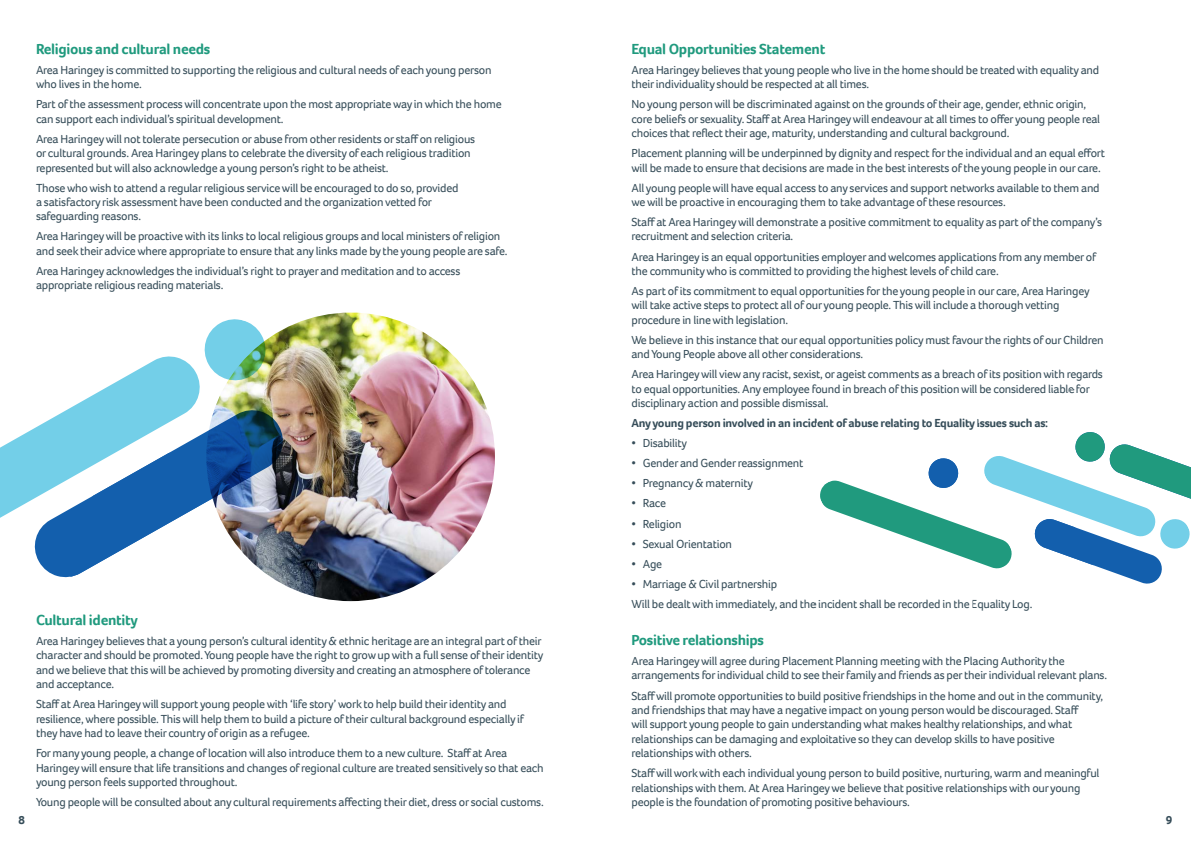
<style>
.page{position:relative;width:1191px;height:842px;background:#fff}
.page>*{position:absolute;margin:0;border:0;box-sizing:border-box;transform-origin:0 0}
.t1{font:700 15px "Foco";letter-spacing:-.02em;color:#209a7e}
.t2{font:12px/14.4px "Foco";letter-spacing:-.02em;color:#364d59}
.t3{font:700 12px "Foco";letter-spacing:-.02em;color:#364d59}
</style>
<div class="page">
<svg style="left:820px;top:432px;width:371px;height:152px"></svg>
<img style="left:206px;top:313px;width:289px;height:288px;border-radius:144px">
<svg style="left:0;top:319px;width:270px;height:199px"></svg>
<svg style="left:31px;top:409px;width:256px;height:165px;fill:#73cfe8"></svg>
<svg style="left:52px;top:436px;width:235px;height:142px"></svg>
<p class="t1" style="left:36px;top:39px;width:176px">Religious and cultural needs</p>
<p class="t2" style="left:36px;top:62px;width:457px">Area Haringey is committed to supporting the religious and cultural needs of each young person who lives in the home.</p>
<p class="t2" style="left:36px;top:97px;width:467px">Part of the assessment process will concentrate upon the most appropriate way in which the home can support each individual’s spiritual development.</p>
<p class="t2" style="left:36px;top:131px;width:441px">Area Haringey will not tolerate persecution or abuse from other residents or staff on religious or cultural grounds. Area Haringey plans to celebrate the diversity of each religious tradition represented but will also acknowledge a young person’s right to be atheist.</p>
<p class="t2" style="left:36px;top:180px;width:424px">Those who wish to attend a regular religious service will be encouraged to do so, provided a satisfactory risk assessment have been conducted and the organization vetted for safeguarding reasons.</p>
<p class="t2" style="left:36px;top:229px;width:473px">Area Haringey will be proactive with its links to local religious groups and local ministers of religion and seek their advice where appropriate to ensure that any links made by the young people are safe.</p>
<p class="t2" style="left:36px;top:264px;width:426px">Area Haringey acknowledges the individual’s right to prayer and meditation and to access appropriate religious reading materials.</p>
<p class="t1" style="left:36px;top:610px;width:103px">Cultural identity</p>
<p class="t2" style="left:36px;top:634px;width:509px">Area Haringey believes that a young person’s cultural identity &amp; ethnic heritage are an integral part of their character and should be promoted. Young people have the right to grow up with a full sense of their identity and we believe that this will be achieved by promoting diversity and creating an atmosphere of tolerance and acceptance.</p>
<p class="t2" style="left:36px;top:697px;width:489px">Staff at Area Haringey will support young people with ‘life story’ work to help build their identity and resilience, where possible. This will help them to build a picture of their cultural background especially if they have had to leave their country of origin as a refugee.</p>
<p class="t2" style="left:36px;top:746px;width:509px">For many young people, a change of location will also introduce them to a new culture. Staff at Area<br>Haringey will ensure that life transitions and changes of regional culture are treated sensitively so that each young person feels supported throughout.</p>
<p class="t2" style="left:36px;top:794px;width:509px">Young people will be consulted about any cultural requirements affecting their diet, dress or social customs.</p>
<p class="t1" style="left:631px;top:39px;width:195px">Equal Opportunities Statement</p>
<p class="t2" style="left:631px;top:62px;width:469px">Area Haringey believes that young people who live in the home should be treated with equality and their individuality should be respected at all times.</p>
<p class="t2" style="left:631px;top:97px;width:470px">No young person will be discriminated against on the grounds of their age, gender, ethnic origin, core beliefs or sexuality. Staff at Area Haringey will endeavour at all times to offer young people real choices that reflect their age, maturity, understanding and cultural background.</p>
<p class="t2" style="left:631px;top:146px;width:475px">Placement planning will be underpinned by dignity and respect for the individual and an equal effort will be made to ensure that decisions are made in the best interests of the young people in our care.</p>
<p class="t2" style="left:631px;top:180px;width:470px">All young people will have equal access to any services and support networks available to them and we will be proactive in encouraging them to take advantage of these resources.</p>
<p class="t2" style="left:631px;top:215px;width:472px">Staff at Area Haringey will demonstrate a positive commitment to equality as part of the company’s recruitment and selection criteria.</p>
<p class="t2" style="left:631px;top:249px;width:466px">Area Haringey is an equal opportunities employer and welcomes applications from any member of the community who is committed to providing the highest levels of child care.</p>
<p class="t2" style="left:631px;top:284px;width:460px">As part of its commitment to equal opportunities for the young people in our care, Area Haringey will take active steps to protect all of our young people. This will include a thorough vetting procedure in line with legislation.</p>
<p class="t2" style="left:631px;top:332px;width:473px">We believe in this instance that our equal opportunities policy must favour the rights of our Children and Young People above all other considerations.</p>
<p class="t2" style="left:631px;top:367px;width:473px">Area Haringey will view any racist, sexist, or ageist comments as a breach of its position with regards to equal opportunities. Any employee found in breach of this position will be considered liable for disciplinary action and possible dismissal.</p>
<p class="t3" style="left:631px;top:415px;width:418px">Any young person involved in an incident of abuse relating to Equality Issues such as:</p>
<p class="t2" style="left:631px;top:436px;width:57px">• Disability</p>
<p class="t2" style="left:631px;top:456px;width:173px">• Gender and Gender reassignment</p>
<p class="t2" style="left:631px;top:476px;width:123px">• Pregnancy &amp; maternity</p>
<p class="t2" style="left:631px;top:496px;width:36px">• Race</p>
<p class="t2" style="left:631px;top:516px;width:51px">• Religion</p>
<p class="t2" style="left:631px;top:536px;width:102px">• Sexual Orientation</p>
<p class="t2" style="left:631px;top:556px;width:32px">• Age</p>
<p class="t2" style="left:631px;top:573px;width:402px;line-height:20.1px">• Marriage &amp; Civil partnership<br>Will be dealt with immediately, and the incident shall be recorded in the Equality Log.</p>
<p class="t1" style="left:631px;top:630px;width:134px">Positive relationships</p>
<p class="t2" style="left:631px;top:654px;width:477px">Area Haringey will agree during Placement Planning meeting with the Placing Authority the arrangements for individual child to see their family and friends as per their individual relevant plans.</p>
<p class="t2" style="left:631px;top:688px;width:473px">Staff will promote opportunities to build positive friendships in the home and out in the community, and friendships that may have a negative impact on young person would be discouraged. Staff<br>will support young people to gain understanding what makes healthy relationships, and what relationships can be damaging and exploitative so they can develop skills to have positive relationships with others.</p>
<p class="t2" style="left:631px;top:766px;width:469px">Staff will work with each individual young person to build positive, nurturing, warm and meaningful relationships with them. At Area Haringey we believe that positive relationships with our young people is the foundation of promoting positive behaviours.</p>
<p class="t3" style="left:18px;top:811px;width:8px">8</p>
<p class="t3" style="left:1166px;top:811px;width:8px">9</p>
</div>
